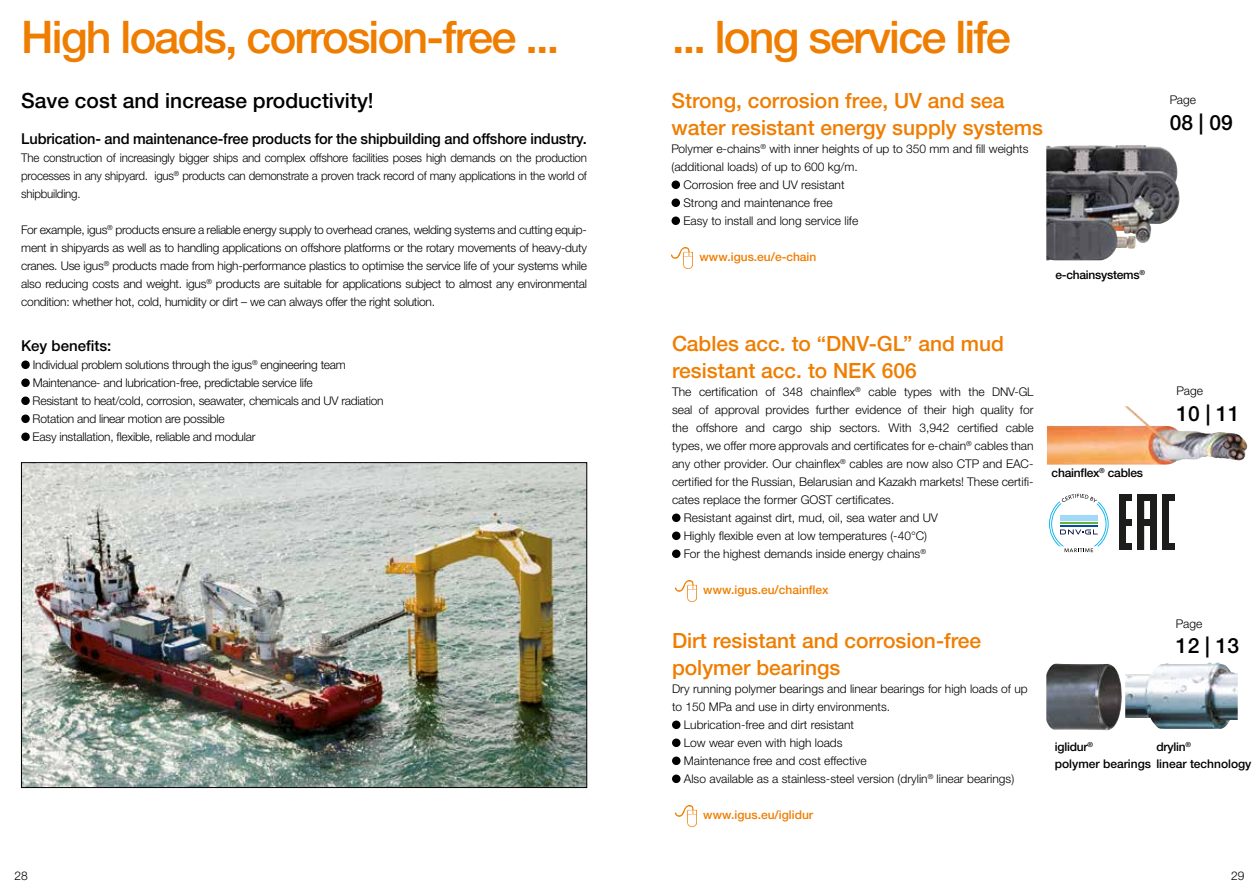
<style>
.page{position:relative;width:1259px;height:893px;background:#fff}
.page>*{position:absolute;margin:0;border:0;box-sizing:border-box;transform-origin:0 0}
.t1{font:500 45px "Helvetica Neue LTW1 G";letter-spacing:-.04em;color:#ef7d00}
.t2{font:500 21px/27px "Helvetica Neue LTW1 G";color:#ef7d00}
.t3{font:500 21px "Helvetica Neue LTW1 G";color:#000}
.t4{font:500 15px "Helvetica Neue LTW1 G";letter-spacing:-.01em;color:#000}
.t5{font:300 12px/18px "Helvetica Neue LTW1 G";color:#000;text-align:justify}
.t6{font:300 12px/18px "Helvetica Neue LTW1 G";letter-spacing:-.02em;color:#000}
.t7{font:300 12px/18px "Helvetica Neue LTW1 G";color:#000;text-align:justify;scale:.96 1}
.t8{font:500 12px "Helvetica Neue LTW1 G";color:#ef7d00}
.t9{font:500 12px/17.2px "Helvetica Neue LTW1 G";color:#000}
.t10{font:500 12px "Helvetica Neue LTW1 G";letter-spacing:-.02em;color:#000}
</style>
<div class="page">
<img style="left:23px;top:464px;width:562px;height:322px">
<svg style="left:21px;top:360px;width:9px;height:9px"></svg>
<svg style="left:21px;top:378px;width:9px;height:9px"></svg>
<svg style="left:21px;top:396px;width:9px;height:9px"></svg>
<svg style="left:21px;top:414px;width:9px;height:9px"></svg>
<svg style="left:21px;top:432px;width:9px;height:9px"></svg>
<img style="left:1125px;top:662px;width:112px;height:67px">
<img style="left:1046px;top:145px;width:93px;height:115px">
<div style="left:671px;top:180px;width:9px;height:9px;background:#000;border-radius:50%"></div>
<div style="left:671px;top:198px;width:9px;height:9px;background:#000;border-radius:50%"></div>
<div style="left:671px;top:216px;width:9px;height:9px;background:#000;border-radius:50%"></div>
<img style="left:671px;top:248px;width:22px;height:20px">
<div style="left:672px;top:513px;width:8px;height:9px;background:#000;border-radius:50%"></div>
<div style="left:672px;top:531px;width:8px;height:9px;background:#000;border-radius:50%"></div>
<div style="left:672px;top:549px;width:8px;height:9px;background:#000;border-radius:50%"></div>
<img style="left:675px;top:581px;width:21px;height:20px">
<div style="left:672px;top:720px;width:8px;height:9px;background:#000;border-radius:50%"></div>
<div style="left:672px;top:738px;width:8px;height:9px;background:#000;border-radius:50%"></div>
<div style="left:672px;top:756px;width:8px;height:9px;background:#000;border-radius:50%"></div>
<div style="left:672px;top:774px;width:8px;height:9px;background:#000;border-radius:50%"></div>
<img style="left:675px;top:806px;width:21px;height:20px">
<img style="left:1047px;top:406px;width:200px;height:59px">
<svg style="left:1049px;top:493px;width:60px;height:60px"></svg>
<svg style="left:1119px;top:495px;width:37px;height:55px"></svg>
<svg style="left:1162px;top:495px;width:12px;height:55px"></svg>
<h1 class="t1" style="left:21px;top:10px;width:539px">High loads, corrosion-free ...</h1>
<h1 class="t1" style="left:672px;top:10px;width:340px">... long service life</h1>
<h2 class="t3" style="left:21px;top:88px;width:354px">Save cost and increase productivity!</h2>
<p class="t4" style="left:21px;top:130px;width:567px">Lubrication- and maintenance-free products for the shipbuilding and offshore industry.</p>
<p class="t7" style="left:21px;top:149px;width:591px">The construction of increasingly bigger ships and complex offshore facilities poses high demands on the production processes in any shipyard. igus<sup>®</sup> products can demonstrate a proven track record of many applications in the world of shipbuilding.</p>
<p class="t5" style="left:21px;top:221px;width:567px">For example, igus<sup>®</sup> products ensure a reliable energy supply to overhead cranes, welding systems and cutting equip&shy;ment in shipyards as well as to handling applications on offshore platforms or the rotary movements of heavy-duty cranes. Use igus<sup>®</sup> products made from high-performance plastics to optimise the service life of your systems while also reducing costs and weight. igus<sup>®</sup> products are suitable for applications subject to almost any environmental condition: whether hot, cold, humidity or dirt – we can always offer the right solution.</p>
<p class="t4" style="left:21px;top:337px;width:92px">Key benefits:</p>
<p class="t6" style="left:33px;top:356px;width:352px">Individual problem solutions through the igus<sup>®</sup> engineering team Maintenance- and lubrication-free, predictable service life<br>Resistant to heat/cold, corrosion, seawater, chemicals and UV radiation Rotation and linear motion are possible<br>Easy installation, flexible, reliable and modular</p>
<h2 class="t2" style="left:671px;top:87px;width:373px">Strong, corrosion free, UV and sea water resistant energy supply systems</h2>
<p class="t5" style="left:671px;top:140px;width:358px">Polymer e-chains<sup>®</sup> with inner heights of up to 350 mm and fill weights</p>
<p class="t5" style="left:671px;top:158px;width:188px">(additional loads) of up to 600 kg/m.</p>
<p class="t5" style="left:683px;top:176px;width:163px">Corrosion free and UV resistant</p>
<p class="t5" style="left:683px;top:194px;width:151px">Strong and maintenance free</p>
<p class="t5" style="left:683px;top:212px;width:176px">Easy to install and long service life</p>
<p class="t8" style="left:699px;top:250px;width:118px">www.igus.eu/e-chain</p>
<p class="t10" style="left:1055px;top:268px;width:91px">e-chainsystems<sup>®</sup></p>
<p class="t5" style="left:1169px;top:91px;width:28px">Page</p>
<h2 class="t3" style="left:1169px;top:110px;width:65px">08 | 09</h2>
<h2 class="t2" style="left:672px;top:330px;width:333px">Cables acc. to “DNV-GL” and mud resistant acc. to NEK 606</h2>
<p class="t5" style="left:672px;top:383px;width:363px">The certification of 348 chainflex<sup>®</sup> cable types with the DNV-GL</p>
<p class="t5" style="left:672px;top:401px;width:363px">seal of approval provides further evidence of their high quality for</p>
<p class="t5" style="left:672px;top:419px;width:363px">the offshore and cargo ship sectors. With 3,942 certified cable</p>
<p class="t5" style="left:672px;top:437px;width:363px">types, we offer more approvals and certificates for e-chain<sup>®</sup> cables than</p>
<p class="t5" style="left:672px;top:455px;width:363px">any other provider. Our chainflex<sup>®</sup> cables are now also CTP and EAC-</p>
<p class="t5" style="left:672px;top:473px;width:363px">certified for the Russian, Belarusian and Kazakh markets! These certifi-</p>
<p class="t5" style="left:672px;top:491px;width:224px">cates replace the former GOST certificates.</p>
<p class="t5" style="left:684px;top:509px;width:256px">Resistant against dirt, mud, oil, sea water and UV</p>
<p class="t5" style="left:684px;top:527px;width:245px">Highly flexible even at low temperatures (-40°C)</p>
<p class="t5" style="left:684px;top:545px;width:244px">For the highest demands inside energy chains<sup>®</sup></p>
<p class="t8" style="left:703px;top:583px;width:127px">www.igus.eu/chainflex</p>
<h2 class="t2" style="left:672px;top:627px;width:311px">Dirt resistant and corrosion-free polymer bearings</h2>
<p class="t5" style="left:672px;top:680px;width:357px">Dry running polymer bearings and linear bearings for high loads of up</p>
<p class="t5" style="left:672px;top:698px;width:220px">to 150 MPa and use in dirty environments.</p>
<p class="t5" style="left:684px;top:716px;width:172px">Lubrication-free and dirt resistant</p>
<p class="t5" style="left:684px;top:734px;width:160px">Low wear even with high loads</p>
<p class="t5" style="left:684px;top:752px;width:184px">Maintenance free and cost effective</p>
<p class="t5" style="left:684px;top:770px;width:332px">Also available as a stainless-steel version (drylin<sup>®</sup> linear bearings)</p>
<p class="t8" style="left:703px;top:808px;width:111px">www.igus.eu/iglidur</p>
<p class="t10" style="left:1051px;top:466px;width:93px">chainflex<sup>®</sup> cables</p>
<p class="t5" style="left:1176px;top:382px;width:28px">Page</p>
<h2 class="t3" style="left:1176px;top:401px;width:65px">10 | 11</h2>
<p class="t5" style="left:1176px;top:614px;width:28px">Page</p>
<h2 class="t3" style="left:1176px;top:633px;width:65px">12 | 13</h2>
<p class="t9" style="left:1054px;top:738px;width:198px">iglidur<sup>®<br></sup>polymer bearings linear technology</p>
<p class="t10" style="left:1156px;top:739px;width:36px">drylin<sup>®</sup></p>
<p class="t5" style="left:15px;top:867px;width:15px">28</p>
<p class="t5" style="left:1231px;top:867px;width:15px">29</p>
</div>
